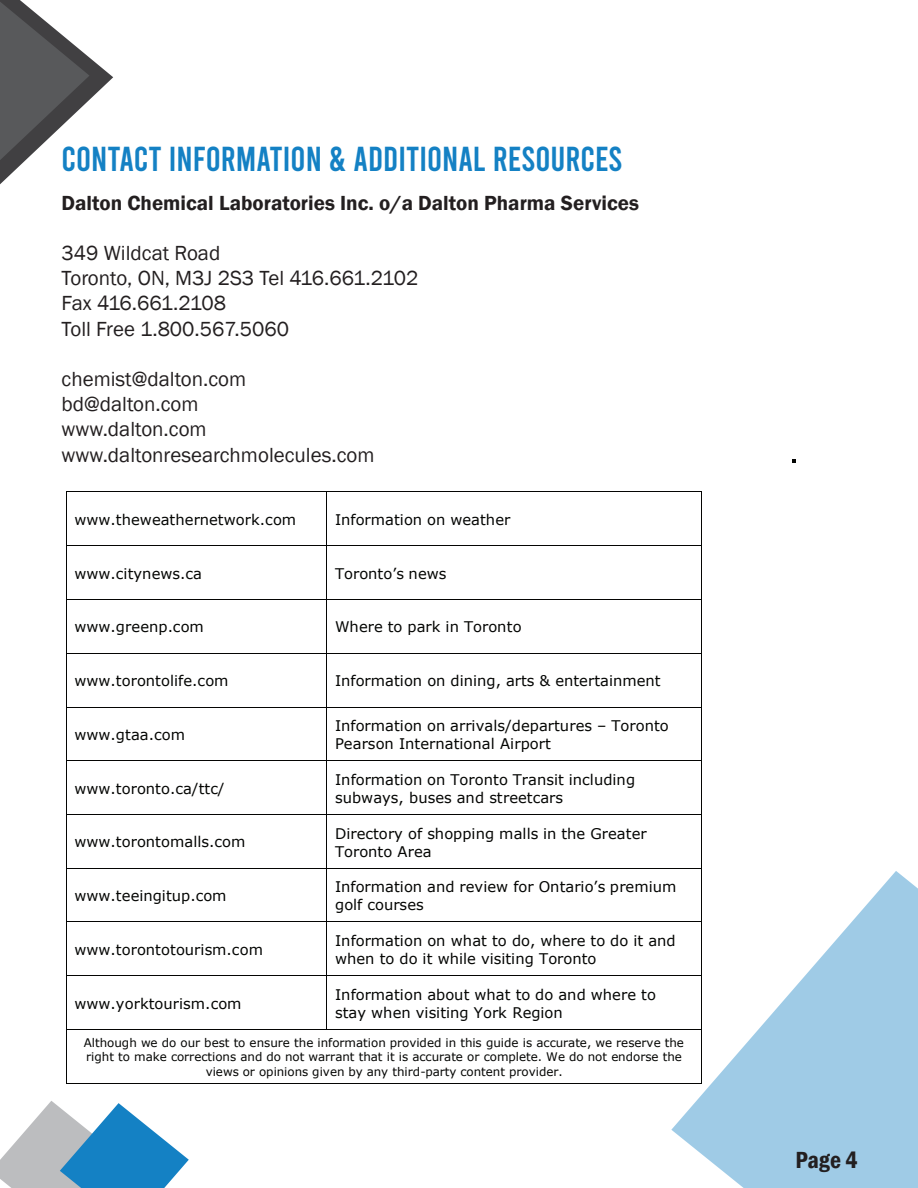
<style>
.page{position:relative;width:918px;height:1188px;background:#fff}
.page>*{position:absolute;margin:0;border:0;box-sizing:border-box;transform-origin:0 0}
.t1{font:34.5px "Bebas";color:#1481c4}
.t2{font:600 condensed 24px "Franklin Gothic";color:#231f20}
.t3{font:21px/25.2px "Franklin Gothic";color:#231f20}
.t4{font:600 21px "Franklin Gothic";color:#231f20}
.t5{font:14.7px/17.9px "Verdana";color:#040503}
.t6{font:11.85px/14.4px "Verdana";letter-spacing:-.005em;color:#040503;text-align:center}
</style>
<div class="page">
<svg style="left:671px;top:871px;width:247px;height:317px;fill:#9fcbe6"></svg>
<svg style="left:0;top:1101px;width:189px;height:87px"></svg>
<svg style="left:0;top:0;width:113px;height:184px"></svg>
<hr style="left:67px;top:491px;width:259px;height:1px;background:#040503">
<hr style="left:327px;top:491px;width:374px;height:1px;background:#040503">
<hr style="left:66px;top:492px;width:1px;height:53px;background:#040503">
<hr style="left:326px;top:492px;width:1px;height:53px;background:#040503">
<hr style="left:701px;top:492px;width:1px;height:53px;background:#040503">
<hr style="left:67px;top:545px;width:259px;height:1px;background:#040503">
<hr style="left:327px;top:545px;width:374px;height:1px;background:#040503">
<hr style="left:66px;top:546px;width:1px;height:53px;background:#040503">
<hr style="left:326px;top:546px;width:1px;height:53px;background:#040503">
<hr style="left:701px;top:546px;width:1px;height:53px;background:#040503">
<hr style="left:67px;top:599px;width:259px;height:1px;background:#040503">
<hr style="left:327px;top:599px;width:374px;height:1px;background:#040503">
<hr style="left:66px;top:600px;width:1px;height:53px;background:#040503">
<hr style="left:326px;top:600px;width:1px;height:53px;background:#040503">
<hr style="left:701px;top:600px;width:1px;height:53px;background:#040503">
<hr style="left:67px;top:653px;width:259px;height:1px;background:#040503">
<hr style="left:327px;top:653px;width:374px;height:1px;background:#040503">
<hr style="left:66px;top:654px;width:1px;height:53px;background:#040503">
<hr style="left:326px;top:654px;width:1px;height:53px;background:#040503">
<hr style="left:701px;top:654px;width:1px;height:53px;background:#040503">
<hr style="left:67px;top:707px;width:259px;height:1px;background:#040503">
<hr style="left:327px;top:707px;width:374px;height:1px;background:#040503">
<hr style="left:66px;top:707px;width:1px;height:54px;background:#040503">
<hr style="left:326px;top:707px;width:1px;height:54px;background:#040503">
<hr style="left:701px;top:707px;width:1px;height:54px;background:#040503">
<hr style="left:67px;top:761px;width:259px;height:1px;background:#040503">
<hr style="left:327px;top:761px;width:374px;height:1px;background:#040503">
<hr style="left:66px;top:761px;width:1px;height:53px;background:#040503">
<hr style="left:326px;top:761px;width:1px;height:53px;background:#040503">
<hr style="left:701px;top:761px;width:1px;height:53px;background:#040503">
<hr style="left:67px;top:814px;width:259px;height:1px;background:#040503">
<hr style="left:327px;top:814px;width:374px;height:1px;background:#040503">
<hr style="left:66px;top:815px;width:1px;height:53px;background:#040503">
<hr style="left:326px;top:815px;width:1px;height:53px;background:#040503">
<hr style="left:701px;top:815px;width:1px;height:53px;background:#040503">
<hr style="left:67px;top:868px;width:259px;height:1px;background:#040503">
<hr style="left:327px;top:868px;width:374px;height:1px;background:#040503">
<hr style="left:66px;top:869px;width:1px;height:53px;background:#040503">
<hr style="left:326px;top:869px;width:1px;height:53px;background:#040503">
<hr style="left:701px;top:869px;width:1px;height:53px;background:#040503">
<hr style="left:67px;top:922px;width:259px;height:1px;background:#040503">
<hr style="left:327px;top:922px;width:374px;height:1px;background:#040503">
<hr style="left:66px;top:922px;width:1px;height:53px;background:#040503">
<hr style="left:326px;top:922px;width:1px;height:53px;background:#040503">
<hr style="left:701px;top:922px;width:1px;height:53px;background:#040503">
<hr style="left:67px;top:975px;width:259px;height:1px;background:#040503">
<hr style="left:327px;top:975px;width:374px;height:1px;background:#040503">
<hr style="left:66px;top:976px;width:1px;height:53px;background:#040503">
<hr style="left:326px;top:976px;width:1px;height:53px;background:#040503">
<hr style="left:701px;top:976px;width:1px;height:53px;background:#040503">
<hr style="left:67px;top:1029px;width:259px;height:1px;background:#040503">
<hr style="left:327px;top:1029px;width:374px;height:1px;background:#040503">
<hr style="left:66px;top:1030px;width:1px;height:53px;background:#040503">
<hr style="left:67px;top:1083px;width:634px;height:1px;background:#040503">
<hr style="left:701px;top:1030px;width:1px;height:53px;background:#040503">
<h1 class="t1" style="left:61px;top:142px;width:563px">CONTACT INFORMATION &amp; ADDITIONAL RESOURCES</h1>
<h3 class="t4" style="left:62px;top:190px;width:579px">Dalton Chemical Laboratories Inc. o/a Dalton Pharma Services</h3>
<h3 class="t3" style="left:62px;top:241px;width:358px">349 Wildcat Road<br>Toronto, ON, M3J 2S3 Tel 416.661.2102<br>Fax 416.661.2108<br>Toll Free 1.800.567.5060</h3>
<h3 class="t3" style="left:62px;top:367px;width:314px">chemist@dalton.com bd@dalton.com<br>www.dalton.com www.daltonresearchmolecules.com</h3>
<p class="t5" style="left:75px;top:510px;width:223px">www.theweathernetwork.com</p>
<p class="t5" style="left:335px;top:510px;width:177px">Information on weather</p>
<p class="t5" style="left:75px;top:564px;width:129px">www.citynews.ca</p>
<p class="t5" style="left:335px;top:564px;width:113px">Toronto’s news</p>
<p class="t5" style="left:75px;top:618px;width:131px">www.greenp.com</p>
<p class="t5" style="left:335px;top:618px;width:188px">Where to park in Toronto</p>
<p class="t5" style="left:75px;top:672px;width:155px">www.torontolife.com</p>
<p class="t5" style="left:335px;top:672px;width:327px">Information on dining, arts &amp; entertainment</p>
<p class="t5" style="left:75px;top:725px;width:112px">www.gtaa.com</p>
<p class="t5" style="left:335px;top:716px;width:335px">Information on arrivals/departures – Toronto<br>Pearson International Airport</p>
<p class="t5" style="left:75px;top:779px;width:152px">www.toronto.ca/ttc/</p>
<p class="t5" style="left:335px;top:770px;width:302px">Information on Toronto Transit including subways, buses and streetcars</p>
<p class="t5" style="left:75px;top:833px;width:172px">www.torontomalls.com</p>
<p class="t5" style="left:335px;top:824px;width:313px">Directory of shopping malls in the Greater<br>Toronto Area</p>
<p class="t5" style="left:75px;top:887px;width:153px">www.teeingitup.com</p>
<p class="t5" style="left:335px;top:878px;width:343px">Information and review for Ontario’s premium golf courses</p>
<p class="t5" style="left:75px;top:941px;width:190px">www.torontotourism.com</p>
<p class="t5" style="left:335px;top:932px;width:342px">Information on what to do, where to do it and when to do it while visiting Toronto</p>
<p class="t5" style="left:75px;top:994px;width:168px">www.yorktourism.com</p>
<p class="t5" style="left:335px;top:985px;width:322px">Information about what to do and where to stay when visiting York Region</p>
<p class="t6" style="left:84px;top:1035px;width:602px">Although we do our best to ensure the information provided in this guide is accurate, we reserve the right to make corrections and do not warrant that it is accurate or complete. We do not endorse the views or opinions given by any third-party content provider.</p>
<h2 class="t2" style="left:795px;top:1144px;width:64px">Page 4</h2>
</div>
